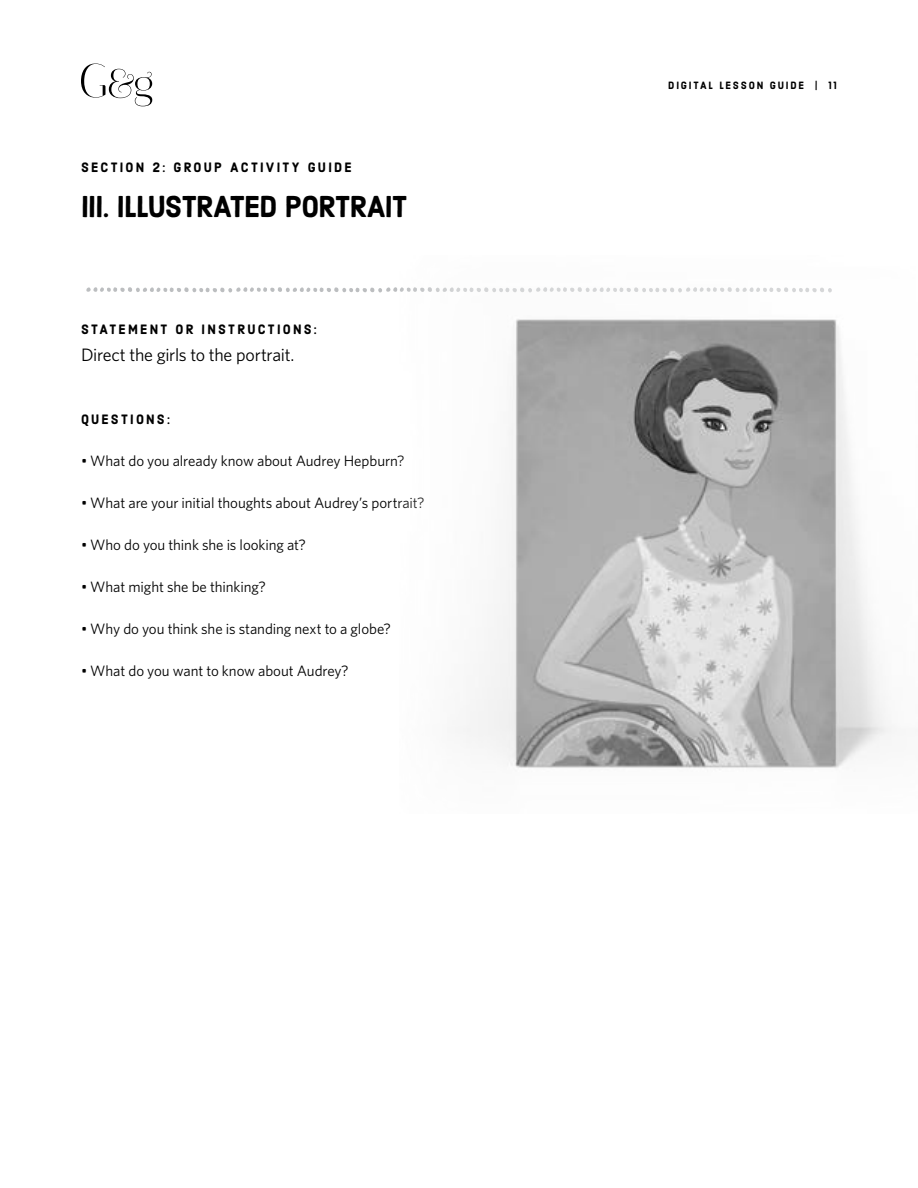
<style>
.page{position:relative;width:918px;height:1188px;background:#fff}
.page>*{position:absolute;margin:0;border:0;box-sizing:border-box;transform-origin:0 0}
.t1{font:54.3px "Harman Extras 1";color:#bcbec0}
.t2{font:30px "Harman Sans";letter-spacing:-.025em;color:#000}
.t3{font:18px "Whitney";letter-spacing:-.015em;color:#000}
.t4{font:15px "Whitney";letter-spacing:-.005em;color:#000}
.t5{font:13.5px "Harman Sans";letter-spacing:.165em;color:#000}
.t6{font:10.5px "Harman Sans";letter-spacing:.175em;color:#000}
</style>
<div class="page">
<svg style="left:81px;top:64px;width:71px;height:42px"></svg>
<img style="left:463px;top:319px;width:429px;height:451px">
<p class="t5" style="left:81px;top:159px;width:272px">SECTION 2: GROUP ACTIVITY GUIDE</p>
<h2 class="t2" style="left:81px;top:188px;width:328px">III. ILLUSTRATED PORTRAIT</h2>
<p class="t6" style="left:668px;top:79px;width:170px">DIGITAL LESSON GUIDE | 11</p>
<h1 class="t1" style="left:81px;top:257px;width:758px">{{{{{</h1>
<p class="t5" style="left:81px;top:321px;width:237px">STATEMENT OR INSTRUCTIONS:</p>
<p class="t3" style="left:81px;top:343px;width:215px">Direct the girls to the portrait.</p>
<p class="t5" style="left:81px;top:411px;width:91px">QUESTIONS:</p>
<p class="t4" style="left:81px;top:451px;width:325px">• What do you already know about Audrey Hepburn?</p>
<p class="t4" style="left:81px;top:493px;width:345px">• What are your initial thoughts about Audrey’s portrait?</p>
<p class="t4" style="left:81px;top:535px;width:227px">• Who do you think she is looking at?</p>
<p class="t4" style="left:81px;top:577px;width:186px">• What might she be thinking?</p>
<p class="t4" style="left:81px;top:619px;width:312px">• Why do you think she is standing next to a globe?</p>
<p class="t4" style="left:81px;top:661px;width:269px">• What do you want to know about Audrey?</p>
</div>
